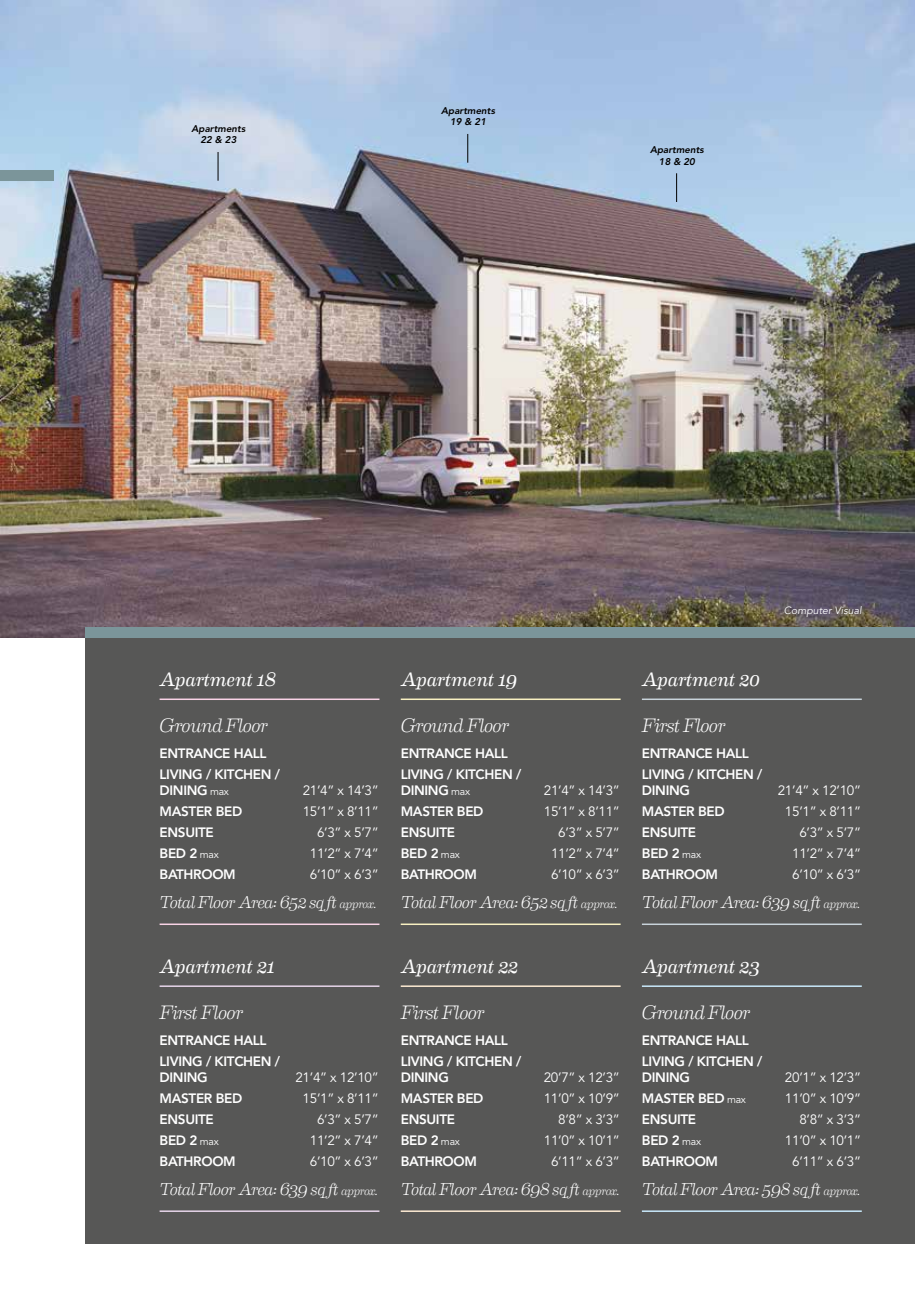
<style>
.page{position:relative;width:915px;height:1297px;background:#fff}
.page>*{position:absolute;margin:0;border:0;box-sizing:border-box;transform-origin:0 0}
.t1{font:italic 19.5px "Eames Century Modern";letter-spacing:-.005em;color:#fff}
.t2{font:italic 300 19.5px "Eames Century Modern";letter-spacing:-.04em;color:#fff}
.t3{font:italic 300 17.25px "Eames Century Modern";letter-spacing:-.05em;color:#fff}
.t4{font:800 13.5px/21px "Avenir LT Std";letter-spacing:-.025em;color:#fff}
.t5{font:13.5px "Avenir LT Std";letter-spacing:-.025em;color:#fff}
.t6{font:italic 10.5px "Avenir LT Std";color:#fff}
.t7{font:italic 800 9.75px/11.2px "Avenir LT Std";color:#000;text-align:center}
.s1{font-weight:400;font-size:10.5px}
.s2{font-size:12px}
</style>
<div class="page">
<div style="left:85px;top:638px;width:829px;height:606px;background:#575756"></div>
<hr style="left:159px;top:985px;width:220px;height:2px;background:#e7d5ea">
<hr style="left:159px;top:698px;width:220px;height:2px;background:#f9d3e6">
<hr style="left:159px;top:1210px;width:220px;height:2px;background:#e7d5ea">
<hr style="left:159px;top:923px;width:220px;height:2px;background:#f9d3e6">
<hr style="left:400px;top:985px;width:220px;height:2px;background:#feebd3">
<hr style="left:400px;top:698px;width:220px;height:2px;background:#f8f0c1">
<hr style="left:400px;top:1210px;width:220px;height:2px;background:#feebd3">
<hr style="left:400px;top:923px;width:220px;height:2px;background:#f8f0c1">
<hr style="left:641px;top:985px;width:220px;height:2px;background:#c9e9fb">
<hr style="left:641px;top:698px;width:220px;height:2px;background:#c8d3da">
<hr style="left:641px;top:1210px;width:220px;height:2px;background:#c9e9fb">
<hr style="left:641px;top:923px;width:220px;height:2px;background:#c8d3da">
<img style="left:0;top:0;width:914px;height:638px">
<div style="left:85px;top:627px;width:829px;height:11px;background:#7b959a"></div>
<div style="left:0;top:170px;width:53px;height:11px;background:#7b959a"></div>
<svg style="left:217px;top:152px;width:1px;height:29px"></svg>
<svg style="left:467px;top:134px;width:1px;height:29px"></svg>
<svg style="left:676px;top:173px;width:1px;height:29px"></svg>
<p class="t7" style="left:191px;top:123px;width:55px">Apartments<br>22 &amp; 23</p>
<p class="t7" style="left:441px;top:105px;width:55px">Apartments<br>19 &amp; 21</p>
<p class="t7" style="left:649px;top:144px;width:55px">Apartments<br>18 &amp; 20</p>
<h1 class="t1" style="left:159px;top:664px;width:118px">Apartment 18</h1>
<h1 class="t2" style="left:159px;top:711px;width:110px">Ground Floor</h1>
<p class="t4" style="left:159px;top:743px;width:122px">ENTRANCE HALL<br>LIVING / KITCHEN /</p>
<p class="t4" style="left:159px;top:780px;width:71px">DINING <span class="s1">max</span></p>
<p class="t5" style="left:302px;top:783px;width:78px">21’4” x 14’3”</p>
<p class="t4" style="left:159px;top:801px;width:84px">MASTER BED</p>
<p class="t5" style="left:302px;top:804px;width:78px">15’1” x 8’11”</p>
<p class="t4" style="left:159px;top:822px;width:56px">ENSUITE</p>
<p class="t5" style="left:317px;top:825px;width:63px">6’3” x 5’7”</p>
<p class="t4" style="left:159px;top:843px;width:61px">BED 2 <span class="s1">max</span></p>
<p class="t5" style="left:310px;top:846px;width:70px">11’2” x 7’4”</p>
<p class="t4" style="left:159px;top:864px;width:78px">BATHROOM</p>
<p class="t5" style="left:310px;top:867px;width:70px">6’10” x 6’3”</p>
<p class="t3" style="left:159px;top:889px;width:218px">Total Floor Area: 652 sq ft <span class="s2">approx.</span></p>
<h1 class="t1" style="left:159px;top:951px;width:117px">Apartment 21</h1>
<h1 class="t2" style="left:159px;top:998px;width:86px">First Floor</h1>
<p class="t4" style="left:159px;top:1029px;width:122px">ENTRANCE HALL<br>LIVING / KITCHEN /</p>
<p class="t4" style="left:159px;top:1067px;width:50px">DINING</p>
<p class="t5" style="left:295px;top:1070px;width:85px">21’4” x 12’10”</p>
<p class="t4" style="left:159px;top:1088px;width:84px">MASTER BED</p>
<p class="t5" style="left:302px;top:1091px;width:78px">15’1” x 8’11”</p>
<p class="t4" style="left:159px;top:1109px;width:56px">ENSUITE</p>
<p class="t5" style="left:317px;top:1112px;width:63px">6’3” x 5’7”</p>
<p class="t4" style="left:159px;top:1130px;width:61px">BED 2 <span class="s1">max</span></p>
<p class="t5" style="left:310px;top:1133px;width:70px">11’2” x 7’4”</p>
<p class="t4" style="left:159px;top:1151px;width:78px">BATHROOM</p>
<p class="t5" style="left:310px;top:1154px;width:70px">6’10” x 6’3”</p>
<p class="t3" style="left:159px;top:1176px;width:220px">Total Floor Area: 639 sq ft <span class="s2">approx.</span></p>
<h1 class="t1" style="left:400px;top:664px;width:118px">Apartment 19</h1>
<h1 class="t2" style="left:400px;top:711px;width:110px">Ground Floor</h1>
<p class="t4" style="left:400px;top:743px;width:122px">ENTRANCE HALL<br>LIVING / KITCHEN /</p>
<p class="t4" style="left:400px;top:780px;width:71px">DINING <span class="s1">max</span></p>
<p class="t5" style="left:543px;top:783px;width:78px">21’4” x 14’3”</p>
<p class="t4" style="left:400px;top:801px;width:84px">MASTER BED</p>
<p class="t5" style="left:543px;top:804px;width:78px">15’1” x 8’11”</p>
<p class="t4" style="left:400px;top:822px;width:56px">ENSUITE</p>
<p class="t5" style="left:558px;top:825px;width:63px">6’3” x 5’7”</p>
<p class="t4" style="left:400px;top:843px;width:61px">BED 2 <span class="s1">max</span></p>
<p class="t5" style="left:551px;top:846px;width:70px">11’2” x 7’4”</p>
<p class="t4" style="left:400px;top:864px;width:78px">BATHROOM</p>
<p class="t5" style="left:551px;top:867px;width:70px">6’10” x 6’3”</p>
<p class="t3" style="left:400px;top:889px;width:218px">Total Floor Area: 652 sq ft <span class="s2">approx.</span></p>
<h1 class="t1" style="left:400px;top:951px;width:119px">Apartment 22</h1>
<h1 class="t2" style="left:400px;top:998px;width:86px">First Floor</h1>
<p class="t4" style="left:400px;top:1029px;width:122px">ENTRANCE HALL<br>LIVING / KITCHEN /</p>
<p class="t4" style="left:400px;top:1067px;width:50px">DINING</p>
<p class="t5" style="left:543px;top:1070px;width:78px">20’7” x 12’3”</p>
<p class="t4" style="left:400px;top:1088px;width:84px">MASTER BED</p>
<p class="t5" style="left:543px;top:1091px;width:78px">11’0” x 10’9”</p>
<p class="t4" style="left:400px;top:1109px;width:56px">ENSUITE</p>
<p class="t5" style="left:558px;top:1112px;width:63px">8’8” x 3’3”</p>
<p class="t4" style="left:400px;top:1130px;width:61px">BED 2 <span class="s1">max</span></p>
<p class="t5" style="left:543px;top:1133px;width:78px">11’0” x 10’1”</p>
<p class="t4" style="left:400px;top:1151px;width:78px">BATHROOM</p>
<p class="t5" style="left:551px;top:1154px;width:70px">6’11” x 6’3”</p>
<p class="t3" style="left:400px;top:1176px;width:220px">Total Floor Area: 698 sq ft <span class="s2">approx.</span></p>
<p class="t6" style="left:783px;top:604px;width:79px">Computer Visual</p>
<h1 class="t1" style="left:641px;top:664px;width:119px">Apartment 20</h1>
<h1 class="t2" style="left:641px;top:711px;width:86px">First Floor</h1>
<p class="t4" style="left:641px;top:743px;width:122px">ENTRANCE HALL<br>LIVING / KITCHEN /</p>
<p class="t4" style="left:641px;top:780px;width:50px">DINING</p>
<p class="t5" style="left:777px;top:783px;width:85px">21’4” x 12’10”</p>
<p class="t4" style="left:641px;top:801px;width:84px">MASTER BED</p>
<p class="t5" style="left:784px;top:804px;width:78px">15’1” x 8’11”</p>
<p class="t4" style="left:641px;top:822px;width:56px">ENSUITE</p>
<p class="t5" style="left:799px;top:825px;width:63px">6’3” x 5’7”</p>
<p class="t4" style="left:641px;top:843px;width:61px">BED 2 <span class="s1">max</span></p>
<p class="t5" style="left:791px;top:846px;width:70px">11’2” x 7’4”</p>
<p class="t4" style="left:641px;top:864px;width:78px">BATHROOM</p>
<p class="t5" style="left:791px;top:867px;width:70px">6’10” x 6’3”</p>
<p class="t3" style="left:641px;top:889px;width:220px">Total Floor Area: 639 sq ft <span class="s2">approx.</span></p>
<h1 class="t1" style="left:641px;top:951px;width:120px">Apartment 23</h1>
<h1 class="t2" style="left:641px;top:998px;width:110px">Ground Floor</h1>
<p class="t4" style="left:641px;top:1029px;width:122px">ENTRANCE HALL<br>LIVING / KITCHEN /</p>
<p class="t4" style="left:641px;top:1067px;width:50px">DINING</p>
<p class="t5" style="left:784px;top:1070px;width:78px">20’1” x 12’3”</p>
<p class="t4" style="left:641px;top:1088px;width:105px">MASTER BED <span class="s1">max</span></p>
<p class="t5" style="left:784px;top:1091px;width:78px">11’0” x 10’9”</p>
<p class="t4" style="left:641px;top:1109px;width:56px">ENSUITE</p>
<p class="t5" style="left:799px;top:1112px;width:63px">8’8” x 3’3”</p>
<p class="t4" style="left:641px;top:1130px;width:61px">BED 2 <span class="s1">max</span></p>
<p class="t5" style="left:784px;top:1133px;width:78px">11’0” x 10’1”</p>
<p class="t4" style="left:641px;top:1151px;width:78px">BATHROOM</p>
<p class="t5" style="left:791px;top:1154px;width:70px">6’11” x 6’3”</p>
<p class="t3" style="left:641px;top:1176px;width:220px">Total Floor Area: 598 sq ft <span class="s2">approx.</span></p>
</div>
